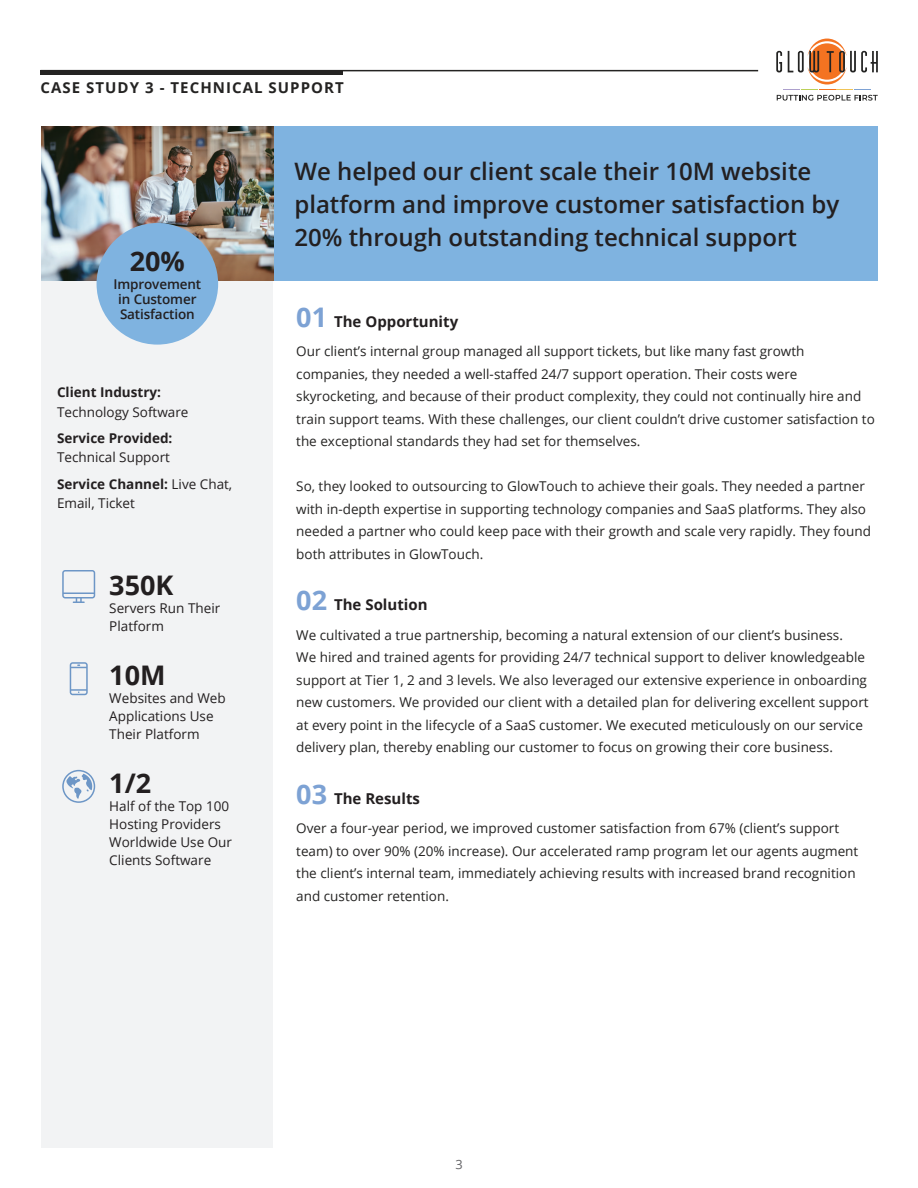
<style>
.page{position:relative;width:918px;height:1188px;background:#fff}
.page>*{position:absolute;margin:0;border:0;box-sizing:border-box;transform-origin:0 0}
.t1{font:700 27px "Open Sans";color:#231f20}
.t2{font:600 24px/33px "Open Sans";color:#231f20}
.t3{font:700 15px "Open Sans";color:#231f20}
.t4{font:700 15px "Open Sans";letter-spacing:.07em;color:#242322}
.t5{font:13.5px/22.5px "Open Sans";color:#242322}
.t6{font:13.5px/18px "Open Sans";color:#231f20}
.t7{font:600 13.5px/15px "Open Sans";letter-spacing:-.01em;color:#231f20;text-align:center}
.t8{font:700 13.5px "Open Sans";color:#231f20}
.t9{font:12.75px "Open Sans";color:#636366}
.s1{font-weight:700}
.s2{font-size:27px;color:#7da2d4}
</style>
<div class="page">
<div style="left:41px;top:199px;width:232px;height:949px;background:#f2f3f4"></div>
<svg style="left:62px;top:570px;width:33px;height:33px"></svg>
<svg style="left:70px;top:662px;width:18px;height:33px"></svg>
<svg style="left:62px;top:770px;width:33px;height:33px"></svg>
<hr style="left:40px;top:70px;width:718px;height:1px;background:#242322">
<hr style="left:40px;top:70px;width:303px;height:4px;background:#242322">
<svg style="left:776px;top:39px;width:102px;height:62px"></svg>
<div style="left:273px;top:126px;width:605px;height:154px;background:#7fb3e0"></div>
<img style="left:42px;top:126px;width:231px;height:154px">
<div style="left:97px;top:223px;width:121px;height:122px;background:#7fb3e0;border-radius:50%"></div>
<p class="t4" style="left:40px;top:77px;width:305px">CASE STUDY 3 - TECHNICAL SUPPORT</p>
<h1 class="t1" style="left:130px;top:242px;width:57px">20%</h1>
<p class="t7" style="left:113px;top:277px;width:89px">Improvement in Customer<br>Satisfaction</p>
<p class="t8" style="left:57px;top:383px;width:106px">Client Industry:</p>
<p class="t6" style="left:57px;top:402px;width:133px">Technology Software</p>
<p class="t8" style="left:57px;top:428px;width:117px">Service Provided:</p>
<p class="t6" style="left:57px;top:444px;width:177px;line-height:26.2px">Technical Support<br><span class="s1">Service Channel:</span> Live Chat,</p>
<p class="t6" style="left:57px;top:494px;width:79px">Email, Ticket</p>
<h1 class="t1" style="left:109px;top:566px;width:66px">350K</h1>
<p class="t6" style="left:109px;top:599px;width:112px">Servers Run Their<br>Platform</p>
<h1 class="t1" style="left:109px;top:656px;width:58px">10M</h1>
<p class="t6" style="left:109px;top:689px;width:118px">Websites and Web<br>Applications Use<br>Their Platform</p>
<h1 class="t1" style="left:109px;top:764px;width:43px">1/2</h1>
<p class="t6" style="left:109px;top:797px;width:124px">Half of the Top 100<br>Hosting Providers<br>Worldwide Use Our<br>Clients Software</p>
<h2 class="t2" style="left:294px;top:155px;width:547px">We helped our client scale their 10M website platform and improve customer satisfaction by<br>20% through outstanding technical support</h2>
<p class="t3" style="left:296px;top:311px;width:164px"><span class="s2">01</span> The Opportunity</p>
<p class="t5" style="left:296px;top:340px;width:580px">Our client’s internal group managed all support tickets, but like many fast growth companies, they needed a well-staffed 24/7 support operation. Their costs were skyrocketing, and because of their product complexity, they could not continually hire and train support teams. With these challenges, our client couldn’t drive customer satisfaction to the exceptional standards they had set for themselves.</p>
<p class="t5" style="left:296px;top:475px;width:576px">So, they looked to outsourcing to GlowTouch to achieve their goals. They needed a partner with in-depth expertise in supporting technology companies and SaaS platforms. They also needed a partner who could keep pace with their growth and scale very rapidly. They found both attributes in GlowTouch.</p>
<p class="t3" style="left:296px;top:594px;width:133px"><span class="s2">02</span> The Solution</p>
<p class="t5" style="left:296px;top:623px;width:574px">We cultivated a true partnership, becoming a natural extension of our client’s business.<br>We hired and trained agents for providing 24/7 technical support to deliver knowledgeable support at Tier 1, 2 and 3 levels. We also leveraged our extensive experience in onboarding new customers. We provided our client with a detailed plan for delivering excellent support at every point in the lifecycle of a SaaS customer. We executed meticulously on our service delivery plan, thereby enabling our customer to focus on growing their core business.</p>
<p class="t3" style="left:296px;top:788px;width:125px"><span class="s2">03</span> The Results</p>
<p class="t5" style="left:296px;top:817px;width:564px">Over a four-year period, we improved customer satisfaction from 67% (client’s support team) to over 90% (20% increase). Our accelerated ramp program let our agents augment the client’s internal team, immediately achieving results with increased brand recognition and customer retention.</p>
<p class="t9" style="left:455px;top:1156px;width:9px">3</p>
</div>
